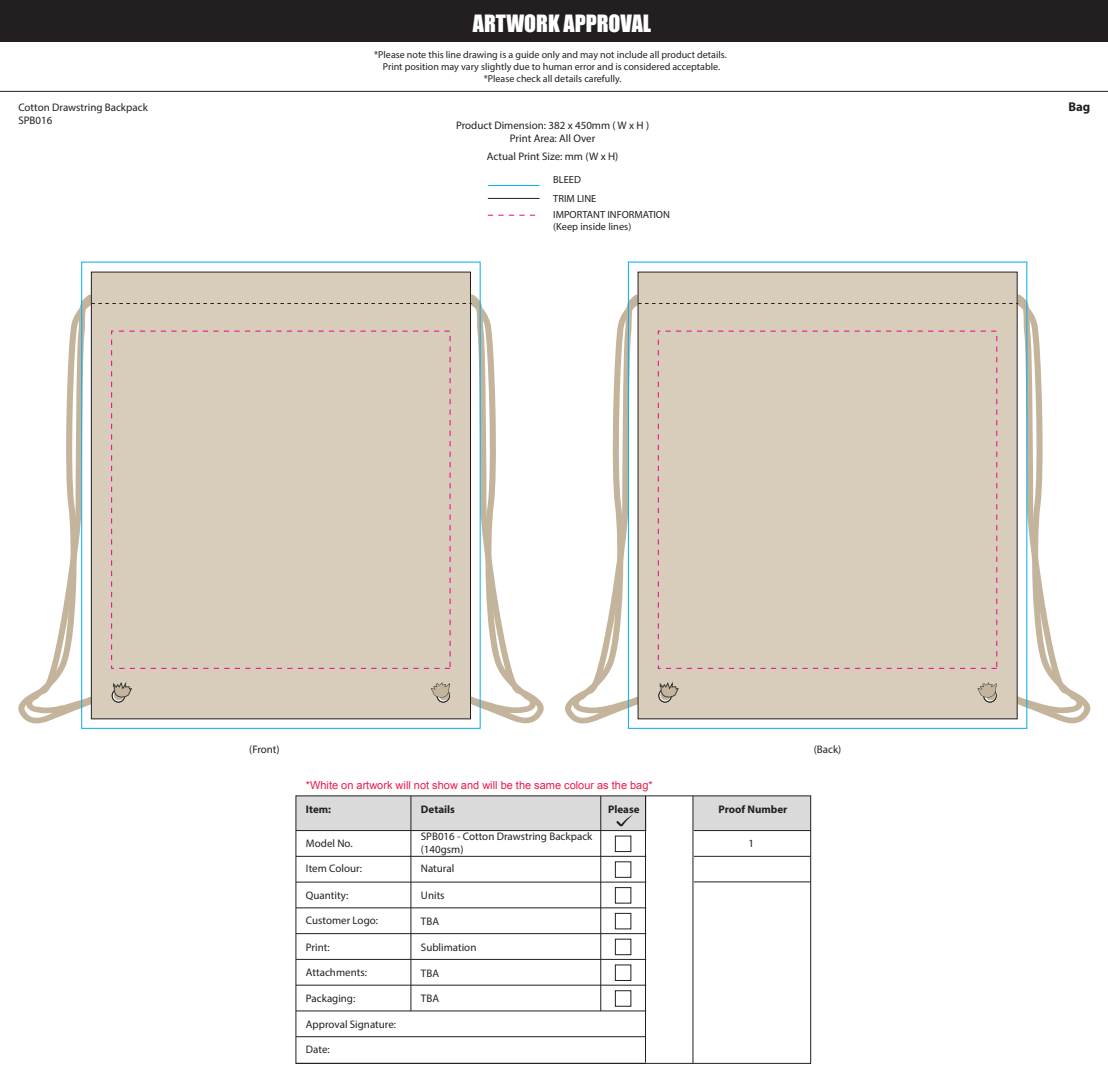
<style>
.page{position:relative;width:1108px;height:1079px;background:#fff}
.page>*{position:absolute;margin:0;border:0;box-sizing:border-box;transform-origin:0 0}
.t1{font:21.91px "Impact";color:#fff}
.t2{font:700 12.77px "Myriad Pro";color:#231f20}
.t3{font:10.99px "Arial";color:#ed194d}
.t4{font:10.96px/13.1px "Myriad Pro";color:#231f20}
.t5{font:700 10.96px "Myriad Pro";color:#231f20}
.t6{font:10.39px/19.6px "Myriad Pro";color:#231f20}
.t7{font:10.04px/12px "Myriad Pro";color:#231f20;text-align:center}
</style>
<div class="page">
<div style="left:296px;top:795px;width:350px;height:35px;background:#d9dad9"></div>
<div style="left:693px;top:795px;width:117px;height:35px;background:#d9dad9"></div>
<div style="left:0;top:0;width:1108px;height:41px;background:#231f20"></div>
<hr style="left:296px;top:830px;width:350px;height:1px;background:#231f20">
<hr style="left:296px;top:856px;width:350px;height:1px;background:#231f20">
<hr style="left:296px;top:881px;width:350px;height:1px;background:#231f20">
<hr style="left:296px;top:907px;width:350px;height:1px;background:#231f20">
<hr style="left:296px;top:933px;width:350px;height:1px;background:#231f20">
<hr style="left:296px;top:959px;width:350px;height:1px;background:#231f20">
<hr style="left:296px;top:984px;width:350px;height:1px;background:#231f20">
<hr style="left:296px;top:1010px;width:350px;height:1px;background:#231f20">
<hr style="left:296px;top:1036px;width:349px;height:1px;background:#231f20">
<hr style="left:296px;top:1063px;width:350px;height:1px;background:#231f20">
<hr style="left:600px;top:795px;width:1px;height:215px;background:#231f20">
<hr style="left:692px;top:795px;width:1px;height:268px;background:#231f20">
<hr style="left:694px;top:830px;width:116px;height:1px;background:#231f20">
<hr style="left:694px;top:856px;width:116px;height:1px;background:#231f20">
<hr style="left:694px;top:881px;width:116px;height:1px;background:#231f20">
<hr style="left:411px;top:795px;width:1px;height:215px;background:#231f20">
<hr style="left:645px;top:795px;width:1px;height:267px;background:#231f20">
<div style="left:615px;top:861px;width:16px;height:16px;border:1px solid #231f20"></div>
<div style="left:615px;top:887px;width:16px;height:16px;border:1px solid #231f20"></div>
<div style="left:615px;top:913px;width:16px;height:15px;border:1px solid #231f20"></div>
<div style="left:615px;top:990px;width:16px;height:16px;border:1px solid #231f20"></div>
<svg style="left:616px;top:815px;width:17px;height:11px"></svg>
<svg style="left:0;top:41px;width:1108px;height:50px"></svg>
<svg style="left:81px;top:261px;width:400px;height:468px"></svg>
<hr style="left:488px;top:185px;width:51px;height:1px;background:#00aeef">
<hr style="left:488px;top:198px;width:51px;height:1px;background:#231f20">
<svg style="left:488px;top:215px;width:48px;height:1px"></svg>
<svg style="left:18px;top:294px;width:526px;height:429px"></svg>
<svg style="left:627px;top:261px;width:400px;height:468px"></svg>
<svg style="left:565px;top:294px;width:525px;height:429px"></svg>
<h1 class="t1" style="left:473px;top:6px;width:180px">ARTWORK APPROVAL</h1>
<p class="t7" style="left:374px;top:49px;width:354px">*Please note this line drawing is a guide only and may not include all product details.<br>Print position may vary slightly due to human error and is considered acceptable. *Please check all details carefully.</p>
<p class="t4" style="left:18px;top:100px;width:131px">Cotton Drawstring Backpack<br>SPB016</p>
<p class="t2" style="left:1068px;top:98px;width:23px">Bag</p>
<p class="t4" style="left:487px;top:129px;width:133px;line-height:17.7px;text-align:center">Print Area: All Over<br>Actual Print Size: mm (W x H)</p>
<p class="t4" style="left:456px;top:118px;width:195px">Product Dimension: 382 x 450mm ( W x H )</p>
<p class="t6" style="left:553px;top:169px;width:45px">BLEED<br>TRIM LINE</p>
<p class="t6" style="left:553px;top:208px;width:118px;line-height:12.5px">IMPORTANT INFORMATION (Keep inside lines)</p>
<p class="t4" style="left:249px;top:742px;width:32px">(Front)</p>
<p class="t3" style="left:306px;top:777px;width:348px">*White on artwork will not show and will be the same colour as the bag*</p>
<p class="t5" style="left:306px;top:801px;width:27px">Item:</p>
<p class="t5" style="left:421px;top:801px;width:35px">Details</p>
<p class="t5" style="left:718px;top:801px;width:70px">Proof Number</p>
<p class="t4" style="left:306px;top:836px;width:48px">Model No.</p>
<p class="t4" style="left:306px;top:861px;width:58px">Item Colour:</p>
<p class="t4" style="left:421px;top:861px;width:35px">Natural</p>
<p class="t4" style="left:306px;top:888px;width:44px">Quantity:</p>
<p class="t4" style="left:306px;top:913px;width:74px">Customer Logo:</p>
<p class="t4" style="left:306px;top:940px;width:25px">Print:</p>
<p class="t4" style="left:306px;top:965px;width:62px">Attachments:</p>
<p class="t4" style="left:306px;top:990px;width:51px">Packaging:</p>
<p class="t5" style="left:608px;top:801px;width:33px">Please</p>
<p class="t4" style="left:421px;top:829px;width:173px">SPB016 - Cotton Drawstring Backpack (140gsm)</p>
<p class="t4" style="left:748px;top:836px;width:7px">1</p>
<p class="t4" style="left:421px;top:888px;width:25px">Units</p>
<p class="t4" style="left:421px;top:914px;width:20px">TBA</p>
<p class="t4" style="left:421px;top:940px;width:57px">Sublimation</p>
<p class="t4" style="left:421px;top:965px;width:20px">TBA</p>
<p class="t4" style="left:421px;top:991px;width:20px">TBA</p>
<p class="t4" style="left:306px;top:1017px;width:92px">Approval Signature:</p>
<p class="t4" style="left:306px;top:1042px;width:25px">Date:</p>
<p class="t4" style="left:813px;top:742px;width:29px">(Back)</p>
</div>
